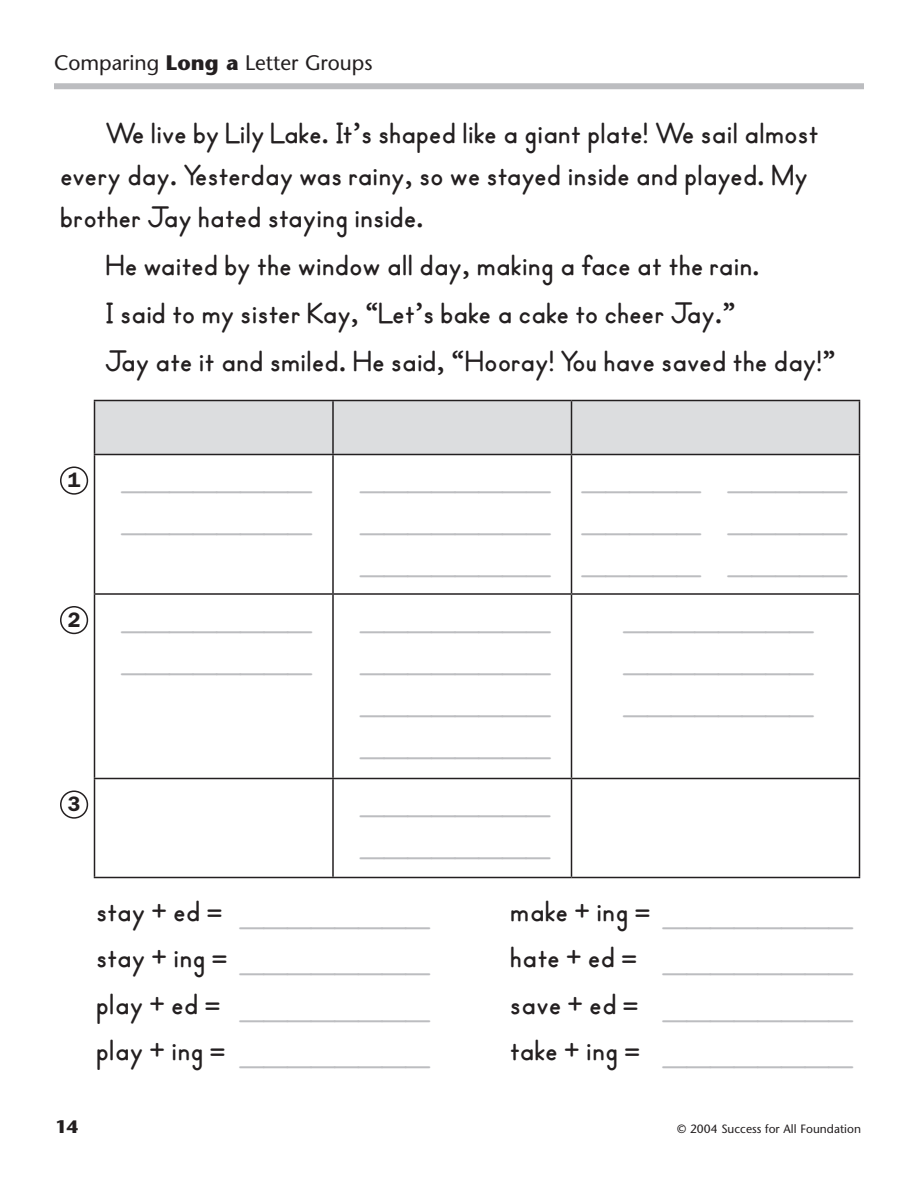
<style>
.page{position:relative;width:918px;height:1188px;background:#fff}
.page>*{position:absolute;margin:0;border:0;box-sizing:border-box;transform-origin:0 0}
.t1{font:40.5px/42px "Sad Sam";color:#bcbdc0;text-align:justify}
.t2{font:700 30px/42px "Sad Sam";letter-spacing:-.01em;color:#231f20}
.t3{font:21px "Stone Sans";color:#231f20}
.t4{font:600 21px "Franklin Gothic";color:#231f20}
.t5{font:700 18px "Stone Sans";color:#231f20}
.t6{font:12px "Stone Sans";color:#231f20}
.s1{font-weight:700}
.s2{font-family:"Franklin Gothic";font-weight:600;font-size:21px;color:#231f20}
.s3{font-weight:400;font-size:40.5px;color:#bcbdc0}
</style>
<div class="page">
<div style="left:54px;top:83px;width:810px;height:6px;background:#bcbdc0"></div>
<div style="left:95px;top:401px;width:764px;height:53px;background:#dcdddf"></div>
<hr style="left:94px;top:877px;width:239px;height:1px;background:#231f20">
<hr style="left:333px;top:877px;width:239px;height:1px;background:#231f20">
<hr style="left:572px;top:877px;width:288px;height:1px;background:#231f20">
<hr style="left:94px;top:400px;width:239px;height:1px;background:#231f20">
<hr style="left:94px;top:401px;width:1px;height:53px;background:#231f20">
<hr style="left:333px;top:400px;width:239px;height:1px;background:#231f20">
<hr style="left:332px;top:401px;width:2px;height:53px;background:#231f20">
<hr style="left:572px;top:400px;width:288px;height:1px;background:#231f20">
<hr style="left:571px;top:401px;width:1px;height:53px;background:#231f20">
<hr style="left:859px;top:401px;width:1px;height:53px;background:#231f20">
<hr style="left:94px;top:454px;width:239px;height:1px;background:#231f20">
<hr style="left:94px;top:455px;width:1px;height:138px;background:#231f20">
<hr style="left:333px;top:454px;width:239px;height:1px;background:#231f20">
<hr style="left:332px;top:455px;width:2px;height:138px;background:#231f20">
<hr style="left:572px;top:454px;width:288px;height:1px;background:#231f20">
<hr style="left:571px;top:455px;width:1px;height:138px;background:#231f20">
<hr style="left:859px;top:455px;width:1px;height:138px;background:#231f20">
<hr style="left:94px;top:593px;width:239px;height:2px;background:#231f20">
<hr style="left:94px;top:595px;width:1px;height:183px;background:#231f20">
<hr style="left:333px;top:593px;width:239px;height:2px;background:#231f20">
<hr style="left:332px;top:595px;width:2px;height:183px;background:#231f20">
<hr style="left:572px;top:593px;width:288px;height:2px;background:#231f20">
<hr style="left:571px;top:595px;width:1px;height:183px;background:#231f20">
<hr style="left:859px;top:595px;width:1px;height:183px;background:#231f20">
<hr style="left:94px;top:778px;width:239px;height:1px;background:#231f20">
<hr style="left:94px;top:779px;width:1px;height:98px;background:#231f20">
<hr style="left:333px;top:778px;width:239px;height:1px;background:#231f20">
<hr style="left:332px;top:779px;width:2px;height:98px;background:#231f20">
<hr style="left:572px;top:778px;width:288px;height:1px;background:#231f20">
<hr style="left:571px;top:779px;width:1px;height:98px;background:#231f20">
<hr style="left:859px;top:779px;width:1px;height:98px;background:#231f20">
<div style="left:60px;top:467px;width:28px;height:28px;border:2px solid #231f20;border-radius:50%"></div>
<div style="left:60px;top:606px;width:28px;height:28px;border:2px solid #231f20;border-radius:50%"></div>
<div style="left:60px;top:791px;width:28px;height:28px;border:2px solid #231f20;border-radius:50%"></div>
<p class="t3" style="left:54px;top:50px;width:320px">Comparing <span class="s1">Long a</span> Letter Groups</p>
<p class="t2" style="left:60px;top:114px;width:761px;text-indent:45px">We live by Lily Lake. It’s shaped like a giant plate! We sail almost every day. Yesterday was rainy, so we stayed inside and played. My brother Jay hated staying inside.</p>
<p class="t2" style="left:105px;top:243px;width:733px;line-height:48px">He waited by the window all day, making a face at the rain.<br>I said to my sister Kay, “Let’s bake a cake to cheer Jay.”<br>Jay ate it and smiled. He said, “Hooray! You have saved the day!”</p>
<h1 class="t1" style="left:68px;top:452px;width:245px;text-align:right"><span class="s2">1</span> ________ ________</h1>
<h1 class="t1" style="left:68px;top:592px;width:245px;text-align:right"><span class="s2">2</span> ________ ________</h1>
<p class="t4" style="left:68px;top:792px;width:14px">3</p>
<h1 class="t1" style="left:360px;top:452px;width:191px">________ ________ ________</h1>
<h1 class="t1" style="left:582px;top:452px;width:266px">_____ _____ _____ _____ _____ _____</h1>
<h1 class="t1" style="left:360px;top:592px;width:191px">________ ________ ________ ________</h1>
<h1 class="t1" style="left:624px;top:592px;width:191px">________ ________ ________</h1>
<h1 class="t1" style="left:360px;top:776px;width:191px">________ ________</h1>
<p class="t2" style="left:96px;top:891px;width:335px">stay + ed = <span class="s3">________</span></p>
<p class="t2" style="left:510px;top:891px;width:344px">make + ing = <span class="s3">________</span></p>
<p class="t2" style="left:96px;top:937px;width:335px">stay + ing = <span class="s3">________</span></p>
<p class="t2" style="left:510px;top:937px;width:344px">hate + ed = <span class="s3">________</span></p>
<p class="t2" style="left:96px;top:984px;width:335px">play + ed = <span class="s3">________</span></p>
<p class="t2" style="left:510px;top:984px;width:344px">save + ed = <span class="s3">________</span></p>
<p class="t2" style="left:96px;top:1030px;width:335px">play + ing = <span class="s3">________</span></p>
<p class="t2" style="left:510px;top:1030px;width:344px">take + ing = <span class="s3">________</span></p>
<p class="t5" style="left:56px;top:1115px;width:24px">14</p>
<p class="t6" style="left:677px;top:1121px;width:185px">© 2004 Success for All Foundation</p>
</div>
